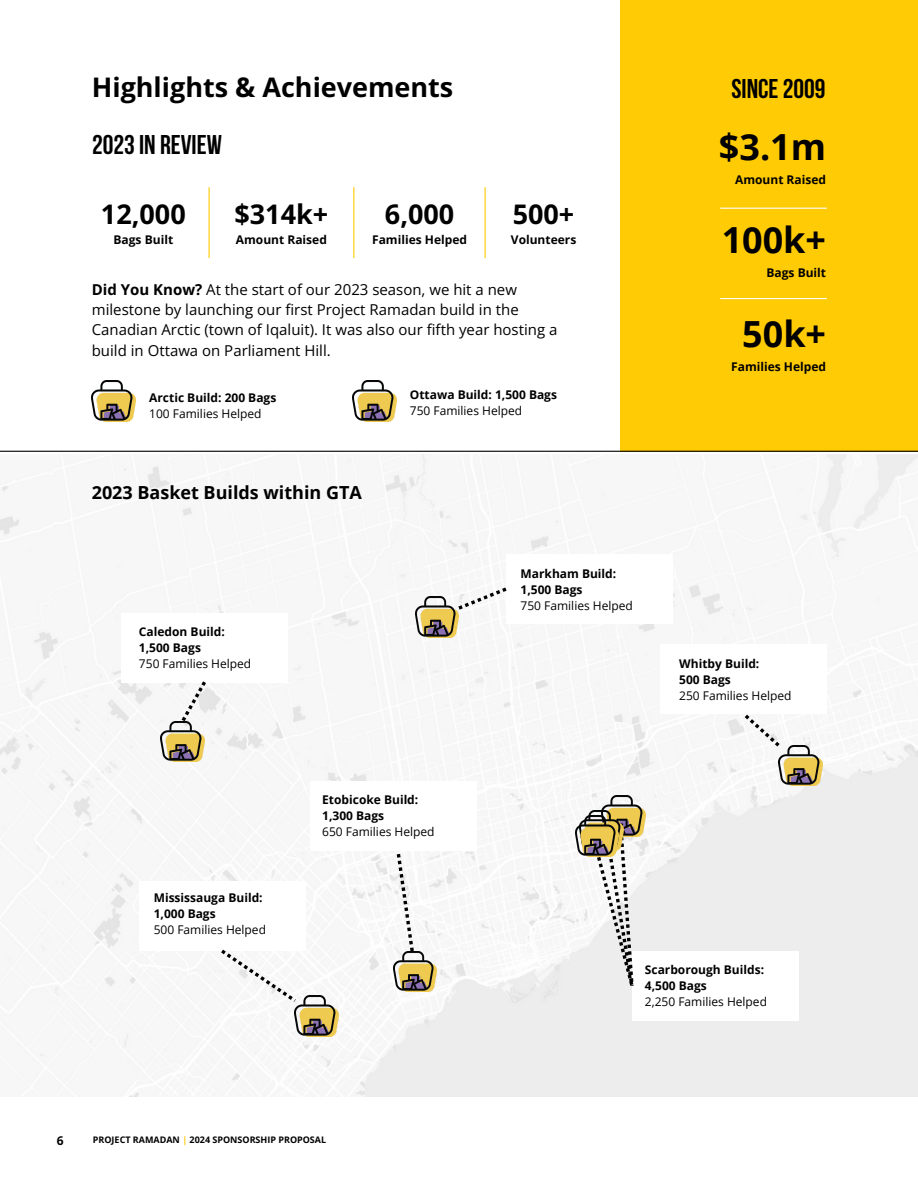
<style>
.page{position:relative;width:918px;height:1188px;background:#fff}
.page>*{position:absolute;margin:0;border:0;box-sizing:border-box;transform-origin:0 0}
.t1{font:700 36px "Open Sans";color:#000}
.t2{font:700 27px "Open Sans";color:#000}
.t3{font:700 27px "Bebas Neue";color:#000}
.t4{font:700 18px "Open Sans";color:#000}
.t5{font:15px/20.2px "Open Sans";color:#000}
.t6{font:700 12px/16px "Open Sans";color:#000}
.t7{font:12px "Open Sans";color:#000}
.t8{font:700 9px "Open Sans";color:#000}
.s1{font-weight:700}
.s2{color:#ffcb05}
</style>
<div class="page">
<img style="left:0;top:454px;width:918px;height:642px">
<hr style="left:353px;top:187px;width:1px;height:71px;background:#ffcb05">
<div style="left:661px;top:645px;width:166px;height:69px;background:#fff"></div>
<svg style="left:745px;top:715px;width:35px;height:32px"></svg>
<img style="left:779px;top:745px;width:43px;height:41px">
<img style="left:353px;top:381px;width:44px;height:40px">
<img style="left:92px;top:381px;width:44px;height:40px">
<hr style="left:209px;top:187px;width:1px;height:71px;background:#ffcb05">
<hr style="left:485px;top:187px;width:1px;height:71px;background:#ffcb05">
<div style="left:122px;top:613px;width:166px;height:69px;background:#fff"></div>
<svg style="left:182px;top:681px;width:24px;height:40px"></svg>
<img style="left:161px;top:721px;width:43px;height:41px">
<div style="left:506px;top:554px;width:166px;height:70px;background:#fff"></div>
<svg style="left:458px;top:588px;width:49px;height:22px"></svg>
<img style="left:415px;top:597px;width:44px;height:40px">
<div style="left:632px;top:951px;width:166px;height:69px;background:#fff"></div>
<img style="left:601px;top:796px;width:44px;height:40px">
<img style="left:579px;top:810px;width:44px;height:20px">
<img style="left:575px;top:816px;width:44px;height:40px">
<svg style="left:597px;top:830px;width:37px;height:156px"></svg>
<svg style="left:396px;top:851px;width:18px;height:100px"></svg>
<div style="left:310px;top:781px;width:166px;height:70px;background:#fff"></div>
<img style="left:393px;top:951px;width:44px;height:41px">
<div style="left:139px;top:882px;width:166px;height:69px;background:#fff"></div>
<svg style="left:221px;top:950px;width:75px;height:52px"></svg>
<img style="left:295px;top:996px;width:44px;height:40px">
<div style="left:620px;top:0;width:298px;height:452px;background:#ffcb05"></div>
<hr style="left:0;top:451px;width:918px;height:1px;background:#000">
<hr style="left:720px;top:298px;width:107px;height:1px;background:#fff">
<hr style="left:720px;top:208px;width:107px;height:1px;background:#fff">
<p class="t2" style="left:92px;top:68px;width:363px">Highlights &amp; Achievements</p>
<p class="t3" style="left:92px;top:134px;width:131px">2023IN REVIEW</p>
<p class="t2" style="left:101px;top:196px;width:86px">12,000</p>
<p class="t6" style="left:114px;top:232px;width:61px">Bags Built</p>
<p class="t2" style="left:234px;top:196px;width:95px">$314k+</p>
<p class="t6" style="left:236px;top:232px;width:93px">Amount Raised</p>
<p class="t2" style="left:385px;top:196px;width:71px">6,000</p>
<p class="t6" style="left:372px;top:232px;width:96px">Families Helped</p>
<p class="t2" style="left:513px;top:196px;width:63px">500+</p>
<p class="t6" style="left:511px;top:232px;width:67px">Volunteers</p>
<p class="t5" style="left:92px;top:279px;width:467px"><span class="s1">Did You Know?</span> At the start of our 2023 season, we hit a new milestone by launching our first Project Ramadan build in the Canadian Arctic (town of Iqaluit). It was also our fifth year hosting a build in Ottawa on Parliament Hill.</p>
<p class="t6" style="left:149px;top:390px;width:129px">Arctic Build: 200 Bags</p>
<p class="t7" style="left:149px;top:406px;width:114px">100 Families Helped</p>
<p class="t6" style="left:410px;top:387px;width:149px">Ottawa Build: 1,500 Bags</p>
<p class="t7" style="left:410px;top:402px;width:114px">750 Families Helped</p>
<p class="t4" style="left:92px;top:479px;width:272px">2023 Basket Builds within GTA</p>
<p class="t6" style="left:139px;top:623px;width:87px">Caledon Build:</p>
<p class="t6" style="left:139px;top:639px;width:63px">1,500 Bags</p>
<p class="t7" style="left:139px;top:655px;width:114px">750 Families Helped</p>
<p class="t6" style="left:521px;top:565px;width:97px">Markham Build:</p>
<p class="t6" style="left:521px;top:581px;width:63px">1,500 Bags</p>
<p class="t7" style="left:521px;top:597px;width:114px">750 Families Helped</p>
<p class="t3" style="left:731px;top:78px;width:96px">SINCE2009</p>
<p class="t1" style="left:719px;top:121px;width:109px">$3.1m</p>
<p class="t6" style="left:735px;top:171px;width:93px">Amount Raised</p>
<p class="t1" style="left:722px;top:215px;width:106px">100k+</p>
<p class="t6" style="left:767px;top:265px;width:61px">Bags Built</p>
<p class="t1" style="left:742px;top:309px;width:85px">50k+</p>
<p class="t6" style="left:731px;top:358px;width:96px">Families Helped</p>
<p class="t6" style="left:679px;top:656px;width:82px">Whitby Build:</p>
<p class="t6" style="left:679px;top:672px;width:53px">500 Bags</p>
<p class="t7" style="left:679px;top:687px;width:114px">250 Families Helped</p>
<p class="t6" style="left:154px;top:890px;width:110px">Mississauga Build:<br>1,000 Bags</p>
<p class="t7" style="left:154px;top:922px;width:114px">500 Families Helped</p>
<p class="t6" style="left:322px;top:792px;width:98px">Etobicoke Build:</p>
<p class="t6" style="left:322px;top:808px;width:63px">1,300 Bags</p>
<p class="t7" style="left:322px;top:823px;width:114px">650 Families Helped</p>
<p class="t6" style="left:645px;top:961px;width:121px">Scarborough Builds:<br>4,500 Bags</p>
<p class="t7" style="left:645px;top:993px;width:124px">2,250 Families Helped</p>
<p class="t6" style="left:57px;top:1132px;width:8px">6</p>
<p class="t8" style="left:93px;top:1133px;width:235px">PROJECT RAMADAN <span class="s2">|</span> 2024 SPONSORSHIP PROPOSAL</p>
</div>
